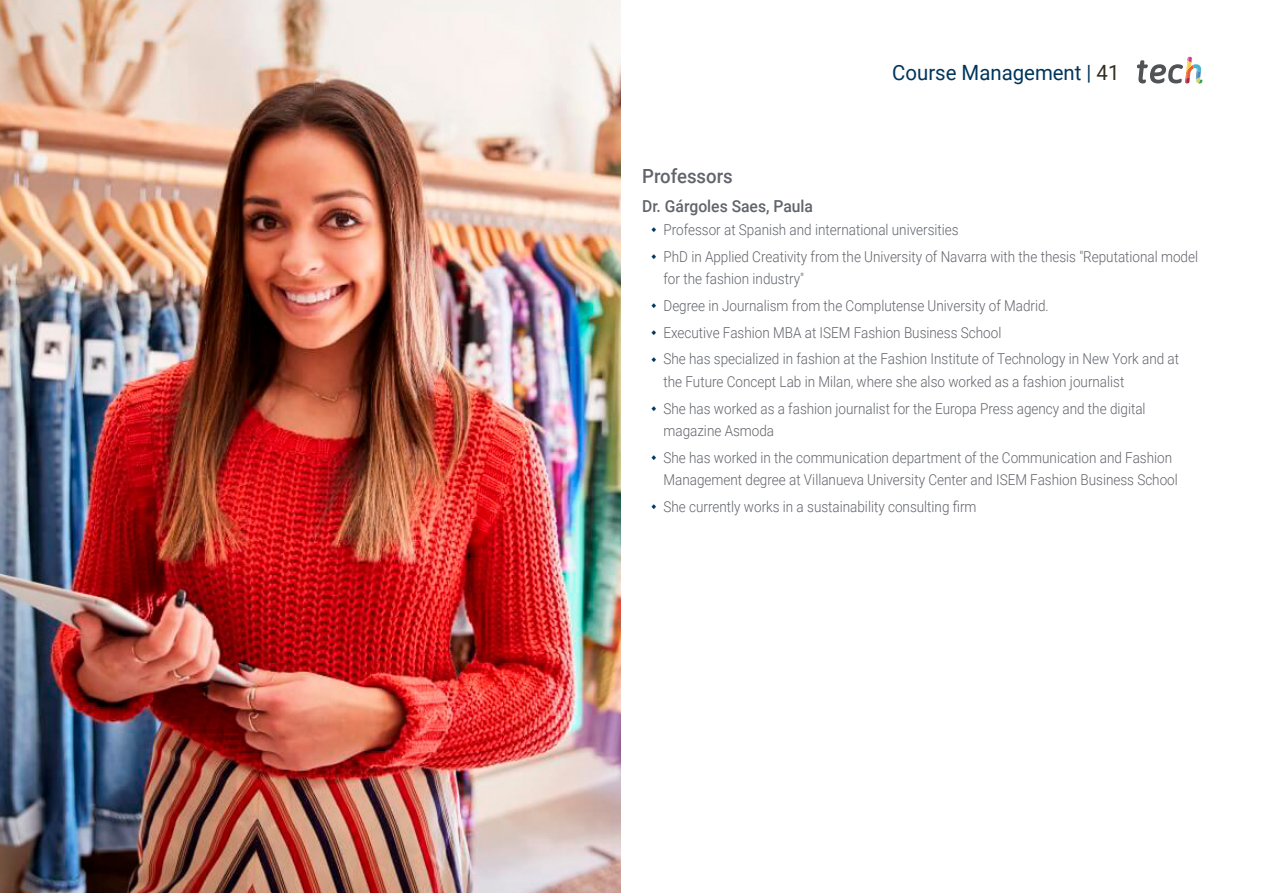
<style>
.page{position:relative;width:1263px;height:893px;background:#fff}
.page>*{position:absolute;margin:0;border:0;box-sizing:border-box;transform-origin:0 0}
.t1{font:21px "Roboto";color:#00355c}
.t2{font:500 19.5px "Roboto";color:#61646a;scale:.95 1}
.t3{font:500 16.5px "Roboto";color:#61646a;scale:.95 1}
.t4{font:300 15px/26.7px "Roboto";color:#61646a;scale:.9 1}
.s1{color:#312e20}
</style>
<div class="page">
<img style="left:0;top:0;width:621px;height:893px">
<svg style="left:1137px;top:57px;width:65px;height:27px"></svg>
<h1 class="t1" style="left:892px;top:57px;width:229px">Course Management | <span class="s1">41</span></h1>
<h2 class="t2" style="left:642px;top:163px;width:97px">Professors</h2>
<p class="t3" style="left:642px;top:195px;width:181px">Dr. Gárgoles Saes, Paula</p>
<p class="t4" style="left:663px;top:216px;width:596px">Professor at Spanish and international universities<br>PhD in Applied Creativity from the University of Navarra with the thesis "Reputational model</p>
<p class="t4" style="left:663px;top:265px;width:574px">for the fashion industry"<br>Degree in Journalism from the Complutense University of Madrid.<br>Executive Fashion MBA at ISEM Fashion Business School<br>She has specialized in fashion at the Fashion Institute of Technology in New York and at</p>
<p class="t4" style="left:663px;top:368px;width:537px">the Future Concept Lab in Milan, where she also worked as a fashion journalist<br>She has worked as a fashion journalist for the Europa Press agency and the digital</p>
<p class="t4" style="left:663px;top:417px;width:567px">magazine Asmoda<br>She has worked in the communication department of the Communication and Fashion</p>
<p class="t4" style="left:663px;top:466px;width:573px">Management degree at Villanueva University Center and ISEM Fashion Business School<br>She currently works in a sustainability consulting firm</p>
</div>
